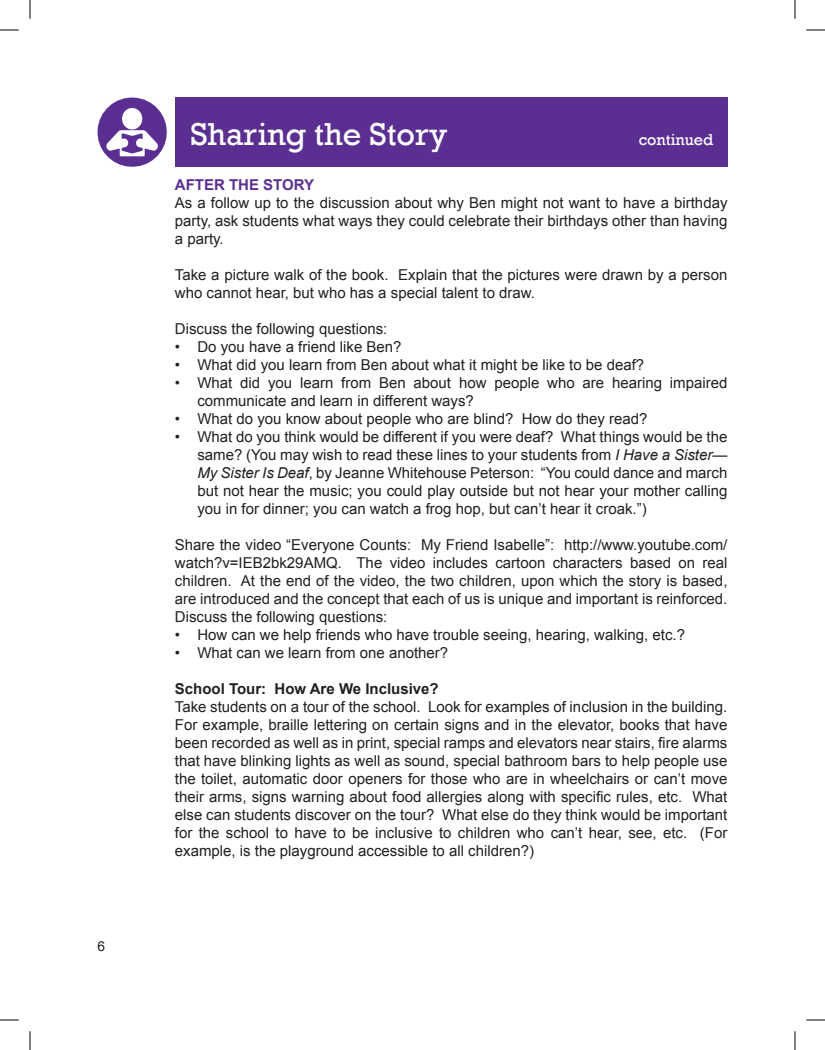
<style>
.page{position:relative;width:825px;height:1050px;background:#fff}
.page>*{position:absolute;margin:0;border:0;box-sizing:border-box;transform-origin:0 0}
.t1{font:32.5px "Rockwell";color:#fff}
.t2{font:16.25px "Rockwell";color:#fff}
.t3{font:15px/18px "Arial";color:#231f20;text-align:justify}
.t4{font:700 15px "Arial";color:#231f20}
.t5{font:700 15px "Arial";color:#5b2f91}
.t6{font:13.75px "Arial";color:#231f20}
.s1{font-style:italic}
</style>
<div class="page">
<div style="left:175px;top:98px;width:553px;height:69px;background:#5b2f91"></div>
<svg style="left:97px;top:97px;width:70px;height:70px"></svg>
<svg style="left:0;top:29px;width:19px;height:2px"></svg>
<svg style="left:806px;top:29px;width:19px;height:2px"></svg>
<svg style="left:0;top:1019px;width:19px;height:2px"></svg>
<svg style="left:806px;top:1019px;width:19px;height:2px"></svg>
<svg style="left:29px;top:0;width:2px;height:19px"></svg>
<svg style="left:29px;top:1031px;width:2px;height:19px"></svg>
<svg style="left:794px;top:0;width:2px;height:19px"></svg>
<svg style="left:794px;top:1031px;width:2px;height:19px"></svg>
<p class="t6" style="left:98px;top:937px;width:9px">6</p>
<h1 class="t1" style="left:190px;top:115px;width:259px">Sharing the Story</h1>
<p class="t2" style="left:639px;top:130px;width:76px">continued</p>
<p class="t5" style="left:175px;top:175px;width:141px">After the Story</p>
<p class="t3" style="left:175px;top:194px;width:554px">As a follow up to the discussion about why Ben might not want to have a birthday party, ask students what ways they could celebrate their birthdays other than having a party.</p>
<p class="t3" style="left:175px;top:266px;width:554px">Take a picture walk of the book. Explain that the pictures were drawn by a person who cannot hear, but who has a special talent to draw.</p>
<p class="t3" style="left:175px;top:320px;width:214px">Discuss the following questions:</p>
<p class="t3" style="left:175px;top:338px;width:228px">• Do you have a friend like Ben?</p>
<p class="t3" style="left:175px;top:356px;width:471px">• What did you learn from Ben about what it might be like to be deaf?</p>
<p class="t3" style="left:197px;top:374px;width:532px;text-indent:-22px">• What did you learn from Ben about how people who are hearing impaired communicate and learn in different ways?</p>
<p class="t3" style="left:175px;top:410px;width:474px">• What do you know about people who are blind? How do they read?</p>
<p class="t3" style="left:197px;top:428px;width:532px;text-indent:-22px">• What do you think would be different if you were deaf? What things would be the same? (You may wish to read these lines to your students from <span class="s1">I Have a Sister— My Sister Is Deaf</span>, by Jeanne Whitehouse Peterson: “You could dance and march but not hear the music; you could play outside but not hear your mother calling you in for dinner; you can watch a frog hop, but can’t hear it croak.”)</p>
<p class="t3" style="left:175px;top:536px;width:554px">Share the video “Everyone Counts: My Friend Isabelle”: http://www.youtube.com/ watch?v=IEB2bk29AMQ. The video includes cartoon characters based on real children. At the end of the video, the two children, upon which the story is based, are introduced and the concept that each of us is unique and important is reinforced.<br>Discuss the following questions:</p>
<p class="t3" style="left:175px;top:626px;width:512px">• How can we help friends who have trouble seeing, hearing, walking, etc.?</p>
<p class="t3" style="left:175px;top:644px;width:275px">• What can we learn from one another?</p>
<p class="t4" style="left:175px;top:679px;width:265px">School Tour: How Are We Inclusive?</p>
<p class="t3" style="left:175px;top:698px;width:554px">Take students on a tour of the school. Look for examples of inclusion in the building.<br>For example, braille lettering on certain signs and in the elevator, books that have been recorded as well as in print, special ramps and elevators near stairs, fire alarms that have blinking lights as well as sound, special bathroom bars to help people use the toilet, automatic door openers for those who are in wheelchairs or can’t move their arms, signs warning about food allergies along with specific rules, etc. What else can students discover on the tour? What else do they think would be important for the school to have to be inclusive to children who can’t hear, see, etc. (For example, is the playground accessible to all children?)</p>
</div>
